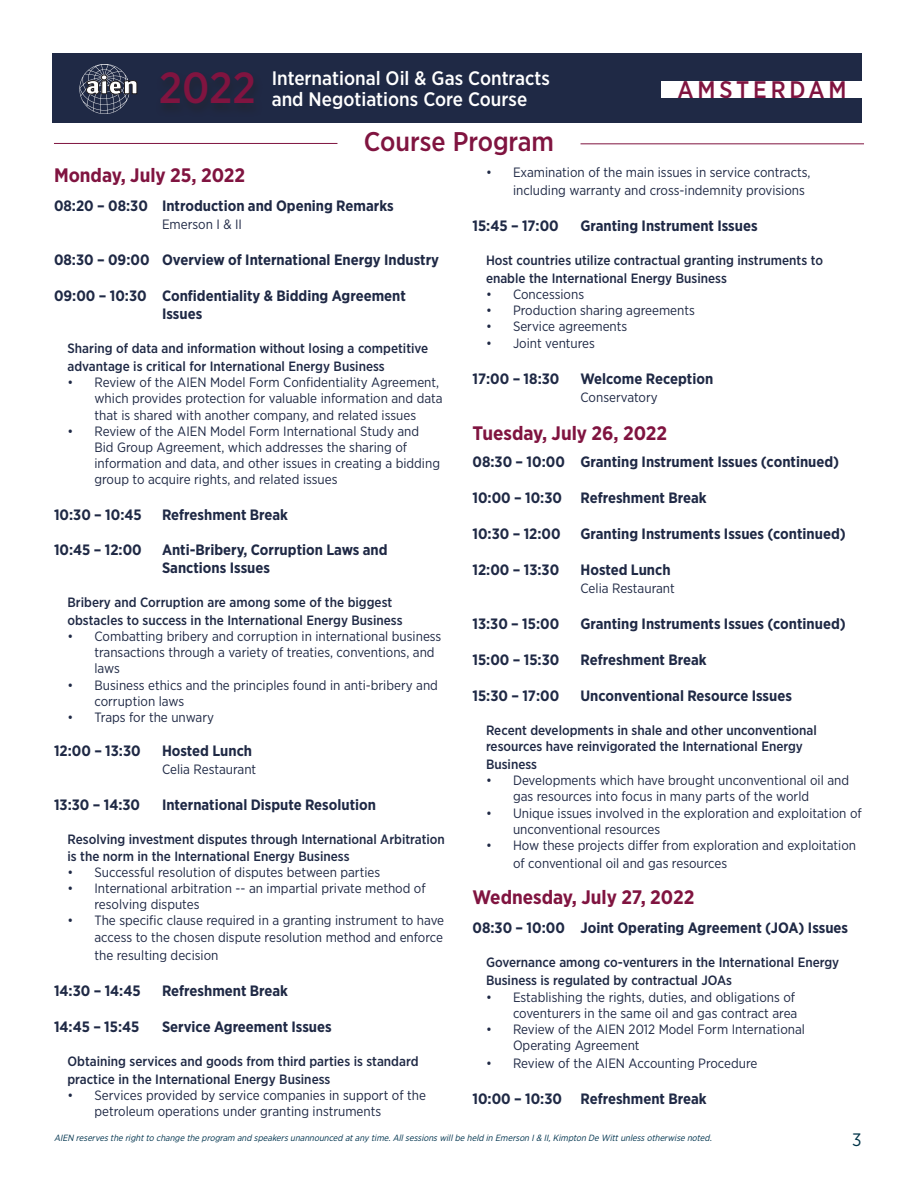
<style>
.page{position:relative;width:918px;height:1188px;background:#fff}
.page>*{position:absolute;margin:0;border:0;box-sizing:border-box;transform-origin:0 0}
.Paragraph_Style_3{font:500 43.5px "Gotham Narrow";color:#801440}
.t1{font:500 27px "Gotham Narrow";color:#801440}
.Paragraph_Style_3-2{font:500 24px "Gotham Narrow";letter-spacing:.16em;color:#801440}
.t2{font:700 19.5px "Gotham Narrow";color:#801440}
.t3{font:500 19.5px "Gotham Narrow";color:#fff}
.Paragraph_Style_3-3{font:18px "Gotham Narrow";color:#003448}
.t4{font:700 15px/18px "Gotham Narrow";color:#1f2945}
.t5{font:13.5px/16.2px "Gotham Narrow";color:#1f2945}
.t6{font:500 13.5px/18px "Gotham Narrow";color:#1f2945}
.Paragraph_Style_3-4{font:italic 9px "Gotham Narrow";color:#00344e}
</style>
<div class="page">
<hr style="left:54px;top:143px;width:283px;height:1px;background:#801440">
<hr style="left:581px;top:144px;width:283px;height:1px;background:#801440">
<div style="left:52px;top:53px;width:810px;height:70px;background:#1f2945"></div>
<svg style="left:79px;top:64px;width:58px;height:50px"></svg>
<div style="left:156px;top:71px;width:107px;height:47px;background:#1f2740"></div>
<div style="left:661px;top:81px;width:208px;height:17px;background:#fff"></div>
<p class="Paragraph_Style_3" style="left:159px;top:60px;width:98px">2022</p>
<p class="t3" style="left:272px;top:65px;width:280px">International Oil &amp; Gas Contracts</p>
<p class="t3" style="left:272px;top:86px;width:257px">and Negotiations Core Course</p>
<p class="t1" style="left:364px;top:125px;width:192px">Course Program</p>
<p class="Paragraph_Style_3-2" style="left:678px;top:74px;width:171px">AMSTERDAM</p>
<p class="t2" style="left:54px;top:162px;width:193px">Monday, July 25, 2022</p>
<p class="t4" style="left:54px;top:196px;width:341px">08:20 – 08:30 Introduction and Opening Remarks</p>
<p class="t5" style="left:162px;top:216px;width:82px">Emerson I &amp; II</p>
<p class="t4" style="left:54px;top:250px;width:387px">08:30 – 09:00 Overview of International Energy Industry</p>
<p class="t4" style="left:162px;top:286px;width:245px;text-indent:-108px">09:00 – 10:30 Confidentiality &amp; Bidding Agreement<br>Issues</p>
<p class="t6" style="left:68px;top:339px;width:362px">Sharing of data and information without losing a competitive advantage is critical for International Energy Business</p>
<p class="t5" style="left:94px;top:374px;width:350px;text-indent:-27px">• Review of the AIEN Model Form Confidentiality Agreement, which provides protection for valuable information and data that is shared with another company, and related issues</p>
<p class="t5" style="left:94px;top:423px;width:347px;text-indent:-27px">• Review of the AIEN Model Form International Study and Bid Group Agreement, which addresses the sharing of information and data, and other issues in creating a bidding group to acquire rights, and related issues</p>
<p class="t4" style="left:54px;top:506px;width:89px">10:30 – 10:45</p>
<p class="t4" style="left:162px;top:506px;width:128px">Refreshment Break</p>
<p class="t4" style="left:54px;top:540px;width:89px">10:45 – 12:00</p>
<p class="t4" style="left:162px;top:540px;width:227px">Anti-Bribery, Corruption Laws and<br>Sanctions Issues</p>
<p class="t6" style="left:68px;top:593px;width:337px">Bribery and Corruption are among some of the biggest obstacles to success in the International Energy Business</p>
<p class="t5" style="left:94px;top:628px;width:348px;text-indent:-27px">• Combatting bribery and corruption in international business transactions through a variety of treaties, conventions, and laws</p>
<p class="t5" style="left:94px;top:676px;width:345px;text-indent:-27px">• Business ethics and the principles found in anti-bribery and corruption laws</p>
<p class="t5" style="left:68px;top:709px;width:148px">• Traps for the unwary</p>
<p class="t4" style="left:54px;top:742px;width:88px">12:00 – 13:30</p>
<p class="t4" style="left:162px;top:742px;width:92px">Hosted Lunch</p>
<p class="t5" style="left:162px;top:761px;width:96px">Celia Restaurant</p>
<p class="t4" style="left:54px;top:796px;width:88px">13:30 – 14:30</p>
<p class="t4" style="left:162px;top:796px;width:216px">International Dispute Resolution</p>
<p class="t6" style="left:68px;top:831px;width:379px;line-height:16.2px">Resolving investment disputes through International Arbitration is the norm in the International Energy Business</p>
<p class="t5" style="left:68px;top:864px;width:314px">• Successful resolution of disputes between parties</p>
<p class="t5" style="left:94px;top:880px;width:333px;text-indent:-27px">• International arbitration -- an impartial private method of resolving disputes</p>
<p class="t5" style="left:68px;top:912px;width:378px;text-align:right">• The specific clause required in a granting instrument to have access to the chosen dispute resolution method and enforce</p>
<p class="t5" style="left:94px;top:946px;width:125px">the resulting decision</p>
<p class="t4" style="left:54px;top:981px;width:88px">14:30 – 14:45</p>
<p class="t4" style="left:162px;top:981px;width:128px">Refreshment Break</p>
<p class="t4" style="left:54px;top:1017px;width:87px">14:45 – 15:45</p>
<p class="t4" style="left:162px;top:1017px;width:171px">Service Agreement Issues</p>
<p class="t6" style="left:68px;top:1052px;width:353px">Obtaining services and goods from third parties is standard practice in the International Energy Business</p>
<p class="t5" style="left:94px;top:1087px;width:333px;text-indent:-27px">• Services provided by service companies in support of the petroleum operations under granting instruments</p>
<p class="t5" style="left:513px;top:163px;width:299px;line-height:18px;text-indent:-27px">• Examination of the main issues in service contracts, including warranty and cross-indemnity provisions</p>
<p class="t4" style="left:472px;top:216px;width:88px">15:45 – 17:00</p>
<p class="t4" style="left:580px;top:216px;width:179px">Granting Instrument Issues</p>
<p class="t6" style="left:486px;top:251px;width:339px">Host countries utilize contractual granting instruments to enable the International Energy Business</p>
<p class="t5" style="left:486px;top:286px;width:100px">• Concessions</p>
<p class="t5" style="left:486px;top:302px;width:210px">• Production sharing agreements</p>
<p class="t5" style="left:486px;top:318px;width:143px">• Service agreements</p>
<p class="t5" style="left:486px;top:334px;width:110px">• Joint ventures</p>
<p class="t4" style="left:472px;top:369px;width:88px">17:00 – 18:30</p>
<p class="t4" style="left:580px;top:369px;width:134px">Welcome Reception</p>
<p class="t5" style="left:580px;top:388px;width:79px">Conservatory</p>
<p class="t2" style="left:472px;top:421px;width:196px">Tuesday, July 26, 2022</p>
<p class="t4" style="left:472px;top:452px;width:368px">08:30 – 10:00 Granting Instrument Issues (continued)</p>
<p class="t4" style="left:472px;top:488px;width:236px">10:00 – 10:30 Refreshment Break</p>
<p class="t4" style="left:472px;top:524px;width:90px">10:30 – 12:00</p>
<p class="t4" style="left:580px;top:524px;width:267px">Granting Instruments Issues (continued)</p>
<p class="t4" style="left:472px;top:560px;width:88px">12:00 – 13:30</p>
<p class="t4" style="left:580px;top:560px;width:92px">Hosted Lunch</p>
<p class="t5" style="left:580px;top:580px;width:96px">Celia Restaurant</p>
<p class="t4" style="left:472px;top:614px;width:88px">13:30 – 15:00</p>
<p class="t4" style="left:580px;top:614px;width:267px">Granting Instruments Issues (continued)</p>
<p class="t4" style="left:472px;top:650px;width:88px">15:00 – 15:30</p>
<p class="t4" style="left:580px;top:650px;width:128px">Refreshment Break</p>
<p class="t4" style="left:472px;top:686px;width:88px">15:30 – 17:00</p>
<p class="t4" style="left:580px;top:686px;width:213px">Unconventional Resource Issues</p>
<p class="t6" style="left:486px;top:722px;width:332px;line-height:16.2px">Recent developments in shale and other unconventional resources have reinvigorated the International Energy</p>
<p class="t6" style="left:486px;top:755px;width:53px">Business</p>
<p class="t5" style="left:513px;top:772px;width:338px;text-indent:-27px">• Developments which have brought unconventional oil and gas resources into focus in many parts of the world</p>
<p class="t5" style="left:513px;top:805px;width:350px;text-indent:-27px">• Unique issues involved in the exploration and exploitation of unconventional resources</p>
<p class="t5" style="left:513px;top:836px;width:345px;line-height:18px;text-indent:-27px">• How these projects differ from exploration and exploitation of conventional oil and gas resources</p>
<p class="t2" style="left:472px;top:885px;width:223px">Wednesday, July 27, 2022</p>
<p class="t4" style="left:472px;top:919px;width:377px">08:30 – 10:00 Joint Operating Agreement (JOA) Issues</p>
<p class="t6" style="left:486px;top:954px;width:355px">Governance among co-venturers in the International Energy<br>Business is regulated by contractual JOAs</p>
<p class="t5" style="left:486px;top:989px;width:313px;text-align:right">• Establishing the rights, duties, and obligations of coventurers in the same oil and gas contract area</p>
<p class="t5" style="left:513px;top:1021px;width:294px;text-indent:-27px">• Review of the AIEN 2012 Model Form International<br>Operating Agreement</p>
<p class="t5" style="left:486px;top:1055px;width:273px">• Review of the AIEN Accounting Procedure</p>
<p class="t4" style="left:472px;top:1090px;width:236px">10:00 – 10:30 Refreshment Break</p>
<p class="Paragraph_Style_3-4" style="left:54px;top:1132px;width:662px">AIEN reservesthe rightto change the program and speakersunannounced atany time.Allsessionswillbe held in Emerson I&amp; II,Kimpton De Wittunlessotherwise noted.</p>
<p class="Paragraph_Style_3-3" style="left:852px;top:1129px;width:11px">3</p>
</div>
